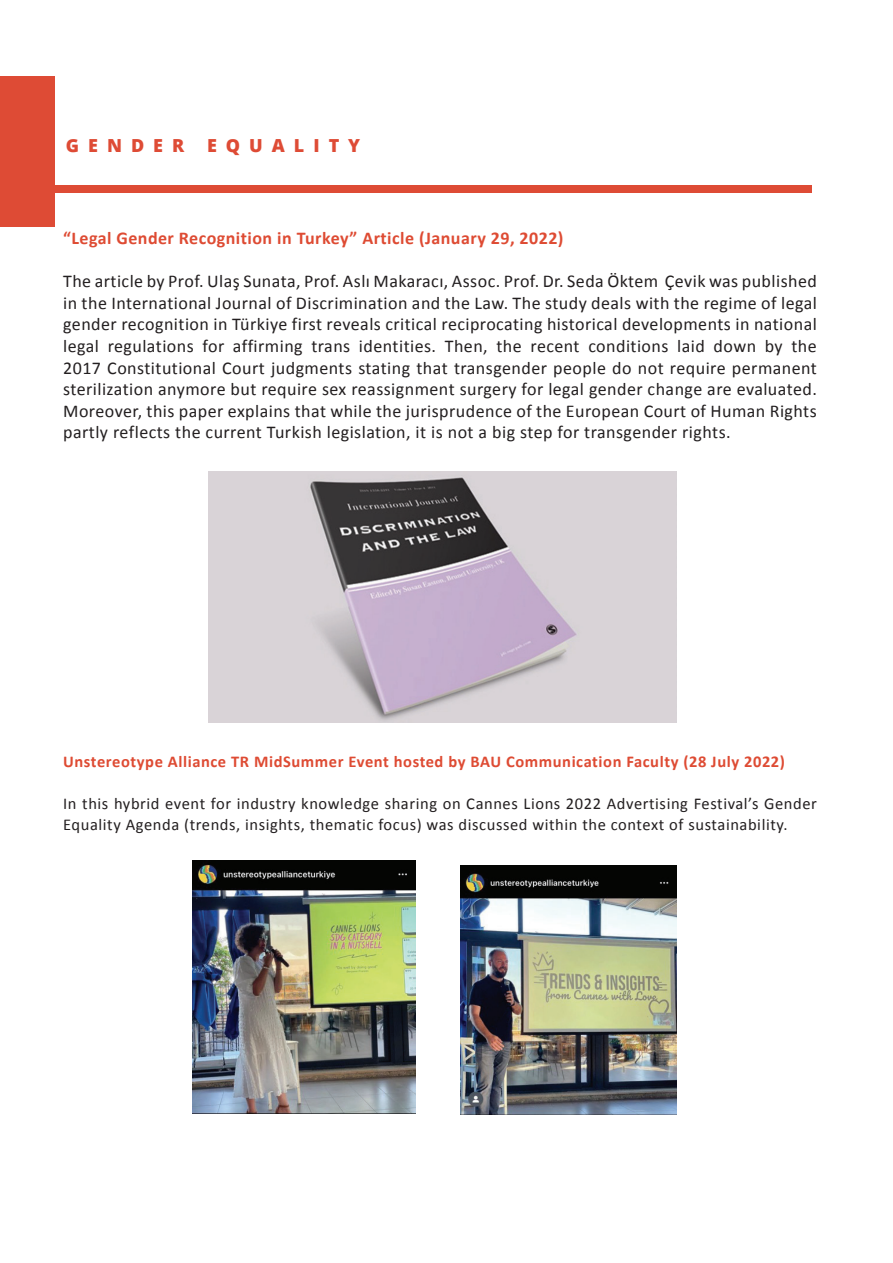
<style>
.page{position:relative;width:893px;height:1263px;background:#fff}
.page>*{position:absolute;margin:0;border:0;box-sizing:border-box;transform-origin:0 0}
.t1{font:18px/21.6px "Calibri";letter-spacing:.025em;color:#231f20;text-align:justify}
.t2{font:700 18px "Calibri";letter-spacing:.025em;color:#de4b33}
.t3{font:800 18px "Open Sans";letter-spacing:.5em;color:#de4b35}
.t4{font:16.5px/21px "Calibri";letter-spacing:.035em;color:#231f20}
.t5{font:700 16.5px "Calibri";letter-spacing:.035em;color:#de4b33}
</style>
<div class="page">
<div style="left:54px;top:185px;width:758px;height:7px;background:#de4b35"></div>
<div style="left:0;top:77px;width:54px;height:150px;background:#de4b35"></div>
<img style="left:208px;top:471px;width:469px;height:251px">
<img style="left:193px;top:861px;width:222px;height:253px">
<img style="left:460px;top:866px;width:216px;height:249px">
<p class="t3" style="left:66px;top:132px;width:120px">GENDER</p>
<p class="t3" style="left:207px;top:132px;width:155px">EQUALITY</p>
<p class="t2" style="left:63px;top:225px;width:502px">“Legal Gender Recognition in Turkey” Article (January 29, 2022)</p>
<p class="t1" style="left:63px;top:270px;width:755px">The article by Prof. Ulaş Sunata, Prof. Aslı Makaracı, Assoc. Prof. Dr. Seda Öktem Çevik was published in the International Journal of Discrimination and the Law. The study deals with the regime of legal gender recognition in Türkiye first reveals critical reciprocating historical developments in national legal regulations for affirming trans identities. Then, the recent conditions laid down by the 2017 Constitutional Court judgments stating that transgender people do not require permanent sterilization anymore but require sex reassignment surgery for legal gender change are evaluated.<br>Moreover, this paper explains that while the jurisprudence of the European Court of Human Rights partly reflects the current Turkish legislation, it is not a big step for transgender rights.</p>
<p class="t5" style="left:63px;top:750px;width:723px">Unstereotype Alliance TR MidSummer Event hosted by BAU Communication Faculty (28 July 2022)</p>
<p class="t4" style="left:63px;top:793px;width:755px">In this hybrid event for industry knowledge sharing on Cannes Lions 2022 Advertising Festival’s Gender<br>Equality Agenda (trends, insights, thematic focus) was discussed within the context of sustainability.</p>
</div>
